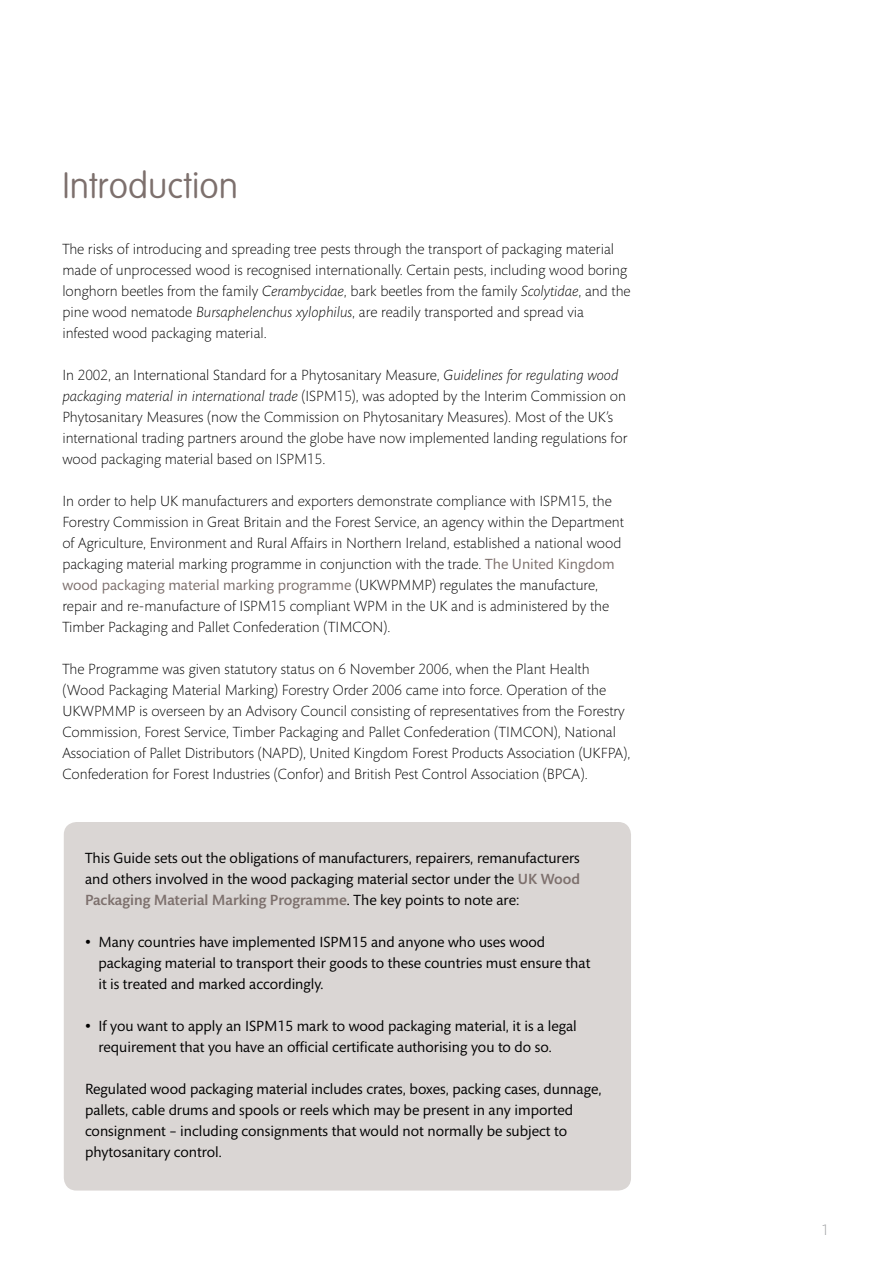
<style>
.page{position:relative;width:893px;height:1263px;background:#fff}
.page>*{position:absolute;margin:0;border:0;box-sizing:border-box;transform-origin:0 0}
.fc-h-section{font:100 36px "VAG Rounded";color:#7d706d}
.FC__Body{font:300 15px/21px "Mundo Sans";color:#000}
.fc-b-body{font:15px/21px "Mundo Sans";color:#000}
.t1{font:300 15px "Mundo Sans";color:#939598}
.s1{font-style:italic}
.s2{font-weight:400;color:#7d706d}
.s3{font-weight:500;color:#7d706d}
.s4{font-weight:300;font-size:24px}
</style>
<div class="page">
<div style="left:64px;top:822px;width:567px;height:368px;background:#dad6d4;border-radius:13px"></div>
<p class="fc-h-section" style="left:62px;top:165px;width:177px">Introduction</p>
<p class="FC__Body" style="left:62px;top:239px;width:570px">The risks of introducing and spreading tree pests through the transport of packaging material made of unprocessed wood is recognised internationally. Certain pests, including wood boring longhorn beetles from the family <span class="s1">Cerambycidae</span>, bark beetles from the family <span class="s1">Scolytidae</span>, and the pine wood nematode <span class="s1">Bursaphelenchus xylophilus</span>, are readily transported and spread via infested wood packaging material.</p>
<p class="FC__Body" style="left:62px;top:365px;width:567px">In 2002, an International Standard for a Phytosanitary Measure, <span class="s1">Guidelines for regulating wood packaging material in international trade</span> (ISPM15), was adopted by the Interim Commission on Phytosanitary Measures (now the Commission on Phytosanitary Measures). Most of the UK’s international trading partners around the globe have now implemented landing regulations for wood packaging material based on ISPM15.</p>
<p class="FC__Body" style="left:62px;top:491px;width:563px">In order to help UK manufacturers and exporters demonstrate compliance with ISPM15, the Forestry Commission in Great Britain and the Forest Service, an agency within the Department of Agriculture, Environment and Rural Affairs in Northern Ireland, established a national wood packaging material marking programme in conjunction with the trade. <span class="s2">The United Kingdom wood packaging material marking programme</span> (UKWPMMP) regulates the manufacture, repair and re-manufacture of ISPM15 compliant WPM in the UK and is administered by the Timber Packaging and Pallet Confederation (TIMCON).</p>
<p class="FC__Body" style="left:62px;top:659px;width:570px">The Programme was given statutory status on 6 November 2006, when the Plant Health (Wood Packaging Material Marking) Forestry Order 2006 came into force. Operation of the UKWPMMP is overseen by an Advisory Council consisting of representatives from the Forestry Commission, Forest Service, Timber Packaging and Pallet Confederation (TIMCON), National Association of Pallet Distributors (NAPD), United Kingdom Forest Products Association (UKFPA), Confederation for Forest Industries (Confor) and British Pest Control Association (BPCA).</p>
<p class="fc-b-body" style="left:85px;top:848px;width:497px;text-align:justify">This Guide sets out the obligations of manufacturers, repairers, remanufacturers and others involved in the wood packaging material sector under the <span class="s3">UK Wood Packaging Material Marking Programme</span>. The key points to note are:</p>
<p class="fc-b-body" style="left:98px;top:932px;width:493px;text-indent:-13px"><span class="s4">•</span> Many countries have implemented ISPM15 and anyone who uses wood packaging material to transport their goods to these countries must ensure that it is treated and marked accordingly.</p>
<p class="fc-b-body" style="left:98px;top:1016px;width:480px;text-indent:-13px"><span class="s4">•</span> If you want to apply an ISPM15 mark to wood packaging material, it is a legal requirement that you have an official certificate authorising you to do so.</p>
<p class="fc-b-body" style="left:85px;top:1079px;width:518px">Regulated wood packaging material includes crates, boxes, packing cases, dunnage, pallets, cable drums and spools or reels which may be present in any imported consignment – including consignments that would not normally be subject to phytosanitary control.</p>
<p class="t1" style="left:822px;top:1222px;width:9px">1</p>
</div>
